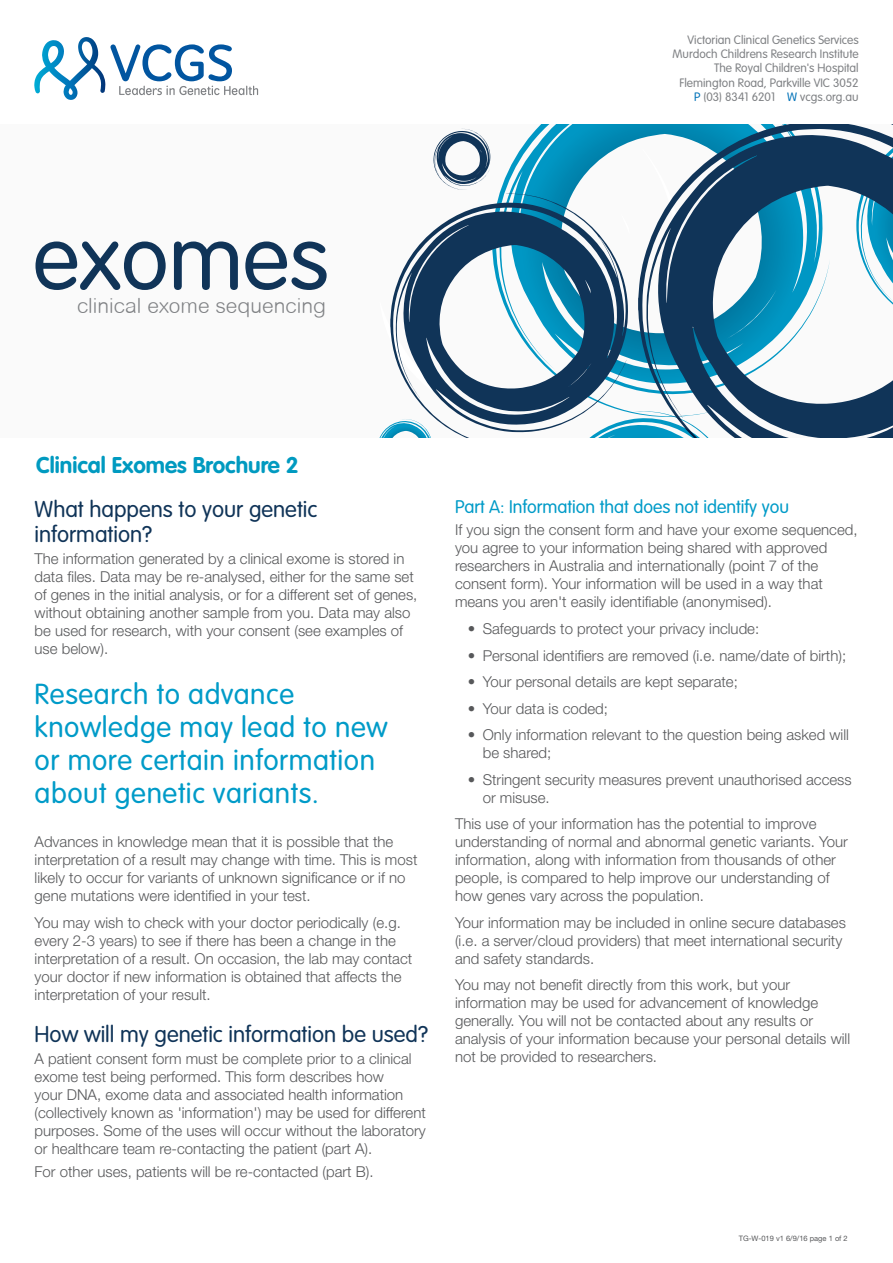
<style>
.page{position:relative;width:893px;height:1263px;background:#fff}
.page>*{position:absolute;margin:0;border:0;box-sizing:border-box;transform-origin:0 0}
.t1{font:300 89.1px "VAG Rounded";color:#103458}
.t2{font:300 28.5px/33px "VAG Rounded";letter-spacing:.02em;color:#009bc8}
.t3{font:300 22.5px/25.5px "VAG Rounded";color:#103458}
.t4{font:700 22.5px "VAG Rounded";color:#009ac0}
.t5{font:300 21px "Arial Rounded MT";color:#808285}
.t6{font:300 18px "VAG Rounded";color:#009bc8}
.t7{font:300 15px/18px "Helvetica Neue LT Std";color:#57585a}
.t8{font:300 12px "VAG Rounded";color:#808285}
.t9{font:7.5px "Helvetica Neue LT Std";color:#57585a}
.s1{color:#0072b8}
</style>
<div class="page">
<div style="left:0;top:124px;width:893px;height:314px;background:#fafafa"></div>
<svg style="left:638px;top:124px;width:255px;height:314px"></svg>
<svg style="left:379px;top:129px;width:360px;height:309px"></svg>
<svg style="left:34px;top:37px;width:224px;height:63px"></svg>
<p class="t1" style="left:33px;top:207px;width:297px">exomes</p>
<p class="t5" style="left:77px;top:294px;width:251px">clinical exome sequencing</p>
<p class="t8" style="left:687px;top:32px;width:173px">Victorian Clinical Genetics Services</p>
<p class="t8" style="left:673px;top:47px;width:188px">Murdoch Childrens Research Institute</p>
<p class="t8" style="left:714px;top:61px;width:146px">The Royal Children's Hospital</p>
<p class="t8" style="left:680px;top:76px;width:181px">Flemington Road, Parkville VIC 3052</p>
<p class="t8" style="left:694px;top:90px;width:166px"><span class="s1">P</span> (03) 8341 6201 <span class="s1">W</span> vcgs.org.au</p>
<p class="t4" style="left:36px;top:452px;width:264px">Clinical Exomes Brochure 2</p>
<p class="t3" style="left:35px;top:497px;width:284px">What happens to your genetic information?</p>
<p class="t7" style="left:35px;top:550px;width:384px">The information generated by a clinical exome is stored in data files. Data may be re-analysed, either for the same set of genes in the initial analysis, or for a different set of genes, without obtaining another sample from you. Data may also be used for research, with your consent (see examples of use below).</p>
<p class="t2" style="left:35px;top:679px;width:354px">Research to advance knowledge may lead to new or more certain information about genetic variants.</p>
<p class="t7" style="left:35px;top:832px;width:384px">Advances in knowledge mean that it is possible that the interpretation of a result may change with time. This is most likely to occur for variants of unknown significance or if no gene mutations were identified in your test.</p>
<p class="t7" style="left:35px;top:913px;width:379px">You may wish to check with your doctor periodically (e.g. every 2-3 years) to see if there has been a change in the interpretation of a result. On occasion, the lab may contact your doctor if new information is obtained that affects the interpretation of your result.</p>
<p class="t3" style="left:35px;top:1022px;width:395px">How will my genetic information be used?</p>
<p class="t7" style="left:35px;top:1050px;width:393px">A patient consent form must be complete prior to a clinical exome test being performed. This form describes how<br>your DNA, exome data and associated health information (collectively known as 'information') may be used for different purposes. Some of the uses will occur without the laboratory or healthcare team re-contacting the patient (part A).</p>
<p class="t7" style="left:35px;top:1162px;width:340px">For other uses, patients will be re-contacted (part B).</p>
<p class="t6" style="left:455px;top:497px;width:336px">Part A: Information that does not identify you</p>
<p class="t7" style="left:455px;top:521px;width:404px">If you sign the consent form and have your exome sequenced, you agree to your information being shared with approved researchers in Australia and internationally (point 7 of the consent form). Your information will be used in a way that means you aren't easily identifiable (anonymised).</p>
<p class="t7" style="left:468px;top:619px;width:293px">• Safeguards to protect your privacy include:</p>
<p class="t7" style="left:468px;top:646px;width:380px">• Personal identifiers are removed (i.e. name/date of birth);</p>
<p class="t7" style="left:468px;top:672px;width:272px">• Your personal details are kept separate;</p>
<p class="t7" style="left:468px;top:699px;width:142px">• Your data is coded;</p>
<p class="t7" style="left:483px;top:725px;width:368px;text-indent:-15px">• Only information relevant to the question being asked will be shared;</p>
<p class="t7" style="left:483px;top:770px;width:370px;text-indent:-15px">• Stringent security measures prevent unauthorised access or misuse.</p>
<p class="t7" style="left:455px;top:814px;width:394px">This use of your information has the potential to improve understanding of normal and abnormal genetic variants. Your information, along with information from thousands of other people, is compared to help improve our understanding of how genes vary across the population.</p>
<p class="t7" style="left:455px;top:913px;width:392px">Your information may be included in online secure databases (i.e. a server/cloud providers) that meet international security and safety standards.</p>
<p class="t7" style="left:455px;top:975px;width:397px">You may not benefit directly from this work, but your information may be used for advancement of knowledge generally. You will not be contacted about any results or analysis of your information because your personal details will not be provided to researchers.</p>
<p class="t9" style="left:739px;top:1234px;width:111px">TG-W-019 v1 6/9/16 page 1 of 2</p>
</div>
